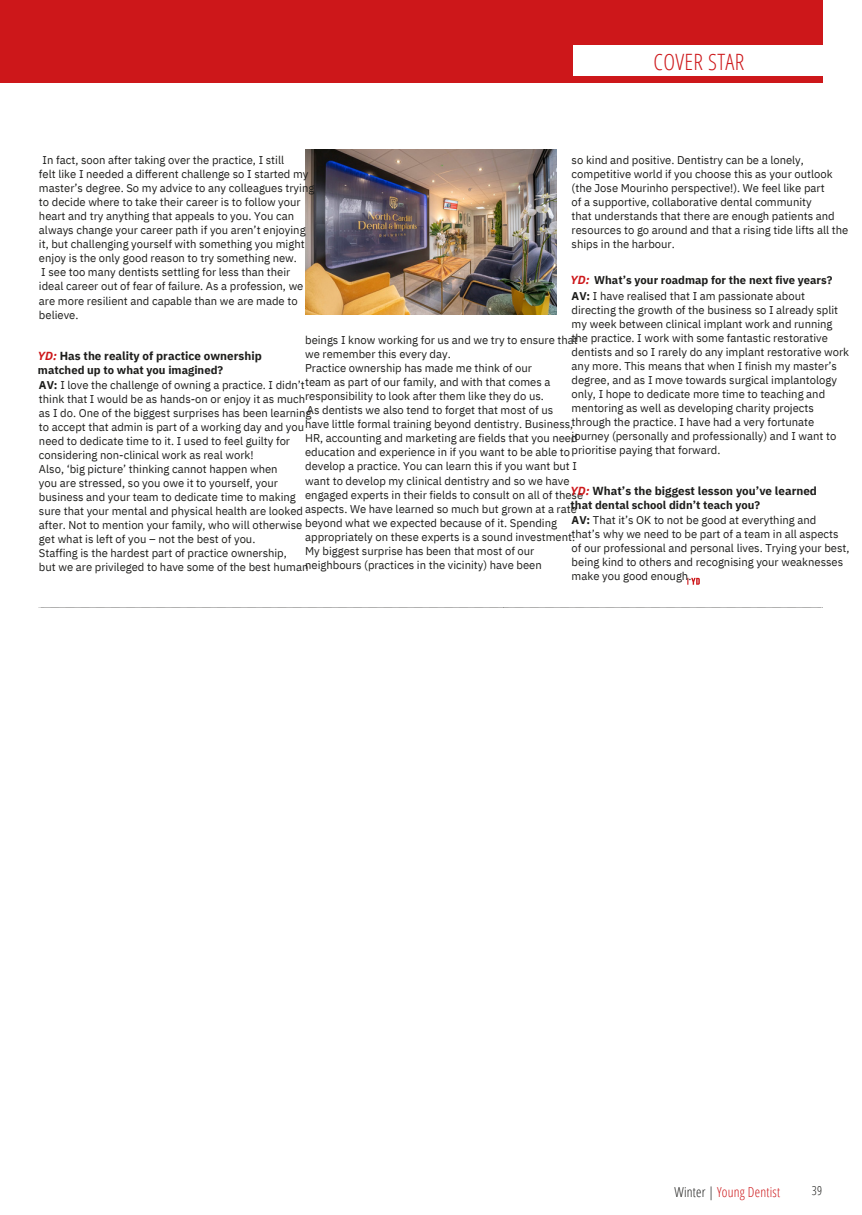
<style>
.page{position:relative;width:862px;height:1215px;background:#fff}
.page>*{position:absolute;margin:0;border:0;box-sizing:border-box;transform-origin:0 0}
.t1{font:300 22.5px "Open Sans Condensed";letter-spacing:.015em;color:#cd171a}
.t2{font:300 13.75px "Open Sans Condensed";letter-spacing:.015em;color:#cd171a}
.t3{font:300 12.5px "Open Sans Condensed";color:#1d1d1b}
.t4{font:700 11.62px "IBM Plex Sans";color:#1d1d1b}
.t5{font:11.25px/14px "IBM Plex Sans";color:#1d1d1b}
.t6{font:700 11.25px "IBM Plex Sans";color:#1d1d1b}
.s1{font-style:italic;font-size:11.62px;color:#cd171a}
.s2{font-weight:700}
.s3{font-style:italic;color:#cd171a}
.s4{color:#1d1d1b}
</style>
<div class="page">
<svg style="left:39px;top:607px;width:783px;height:1px"></svg>
<div style="left:0;top:0;width:822px;height:83px;background:#cd171a"></div>
<div style="left:573px;top:45px;width:249px;height:30px;background:#fff"></div>
<svg style="left:687px;top:578px;width:12px;height:7px"></svg>
<img style="left:305px;top:150px;width:251px;height:165px">
<p class="t1" style="left:653px;top:46px;width:92px">COVER STAR</p>
<p class="t5" style="left:571px;top:153px;width:262px">so kind and positive. Dentistry can be a lonely, competitive world if you choose this as your outlook (the Jose Mourinho perspective!). We feel like part</p>
<p class="t5" style="left:571px;top:195px;width:241px">of a supportive, collaborative dental community</p>
<p class="t5" style="left:571px;top:209px;width:278px">that understands that there are enough patients and resources to go around and that a rising tide lifts all the ships in the harbour.</p>
<p class="t5" style="left:43px;top:153px;width:243px">In fact, soon after taking over the practice, I still</p>
<p class="t5" style="left:39px;top:167px;width:277px">felt like I needed a different challenge so I started my master’s degree. So my advice to any colleagues trying to decide where to take their career is to follow your heart and try anything that appeals to you. You can always change your career path if you aren’t enjoying it, but challenging yourself with something you might enjoy is the only good reason to try something new.</p>
<p class="t5" style="left:39px;top:265px;width:266px">I see too many dentists settling for less than their ideal career out of fear of failure. As a profession, we</p>
<p class="t5" style="left:39px;top:293px;width:260px">are more resilient and capable than we are made to believe.</p>
<p class="t5" style="left:305px;top:333px;width:274px">beings I know working for us and we try to ensure that we remember this every day.</p>
<p class="t5" style="left:305px;top:361px;width:228px">Practice ownership has made me think of our</p>
<p class="t5" style="left:305px;top:375px;width:247px">team as part of our family, and with that comes a responsibility to look after them like they do us.</p>
<p class="t5" style="left:307px;top:403px;width:248px">As dentists we also tend to forget that most of us</p>
<p class="t5" style="left:305px;top:417px;width:279px">have little formal training beyond dentistry. Business, HR, accounting and marketing are fields that you need education and experience in if you want to be able to develop a practice. You can learn this if you want but I want to develop my clinical dentistry and so we have engaged experts in their fields to consult on all of these aspects. We have learned so much but grown at a rate beyond what we expected because of it. Spending appropriately on these experts is a sound investment.</p>
<p class="t5" style="left:305px;top:544px;width:231px">My biggest surprise has been that most of our</p>
<p class="t5" style="left:305px;top:558px;width:238px">neighbours (practices in the vicinity) have been</p>
<p class="t6" style="left:570px;top:273px;width:263px"><span class="s1">YD:</span> What’s your roadmap for the next five years?</p>
<p class="t5" style="left:571px;top:289px;width:235px"><span class="s2">AV:</span> I have realised that I am passionate about</p>
<p class="t5" style="left:571px;top:303px;width:279px">directing the growth of the business so I already split my week between clinical implant work and running the practice. I work with some fantastic restorative dentists and so I rarely do any implant restorative work any more. This means that when I finish my master’s degree, and as I move towards surgical implantology only, I hope to dedicate more time to teaching and mentoring as well as developing charity projects through the practice. I have had a very fortunate journey (personally and professionally) and I want to prioritise paying that forward.</p>
<p class="t4" style="left:38px;top:348px;width:225px"><span class="s3">YD:</span> Has the reality of practice ownership</p>
<p class="t6" style="left:38px;top:362px;width:187px">matched up to what you imagined?</p>
<p class="t5" style="left:39px;top:377px;width:274px"><span class="s2">AV:</span> I love the challenge of owning a practice. I didn’t think that I would be as hands-on or enjoy it as much as I do. One of the biggest surprises has been learning to accept that admin is part of a working day and you need to dedicate time to it. I used to feel guilty for considering non-clinical work as real work!</p>
<p class="t5" style="left:39px;top:462px;width:240px">Also, ‘big picture’ thinking cannot happen when</p>
<p class="t5" style="left:39px;top:476px;width:266px">you are stressed, so you owe it to yourself, your business and your team to dedicate time to making sure that your mental and physical health are looked after. Not to mention your family, who will otherwise get what is left of you – not the best of you.</p>
<p class="t5" style="left:39px;top:546px;width:271px">Staffing is the hardest part of practice ownership,<br>but we are privileged to have some of the best human</p>
<p class="t4" style="left:570px;top:483px;width:248px"><span class="s3">YD:</span> What’s the biggest lesson you’ve learned</p>
<p class="t6" style="left:570px;top:497px;width:191px">that dental school didn’t teach you?</p>
<p class="t5" style="left:571px;top:512px;width:246px"><span class="s2">AV:</span> That it’s OK to not be good at everything and</p>
<p class="t5" style="left:571px;top:527px;width:268px">that’s why we need to be part of a team in all aspects</p>
<p class="t5" style="left:571px;top:541px;width:279px">of our professional and personal lives. Trying your best, being kind to others and recognising your weaknesses make you good enough.</p>
<p class="t2" style="left:674px;top:1182px;width:107px"><span class="s4">Winter |</span> Young Dentist</p>
<p class="t3" style="left:811px;top:1182px;width:12px">39</p>
</div>
